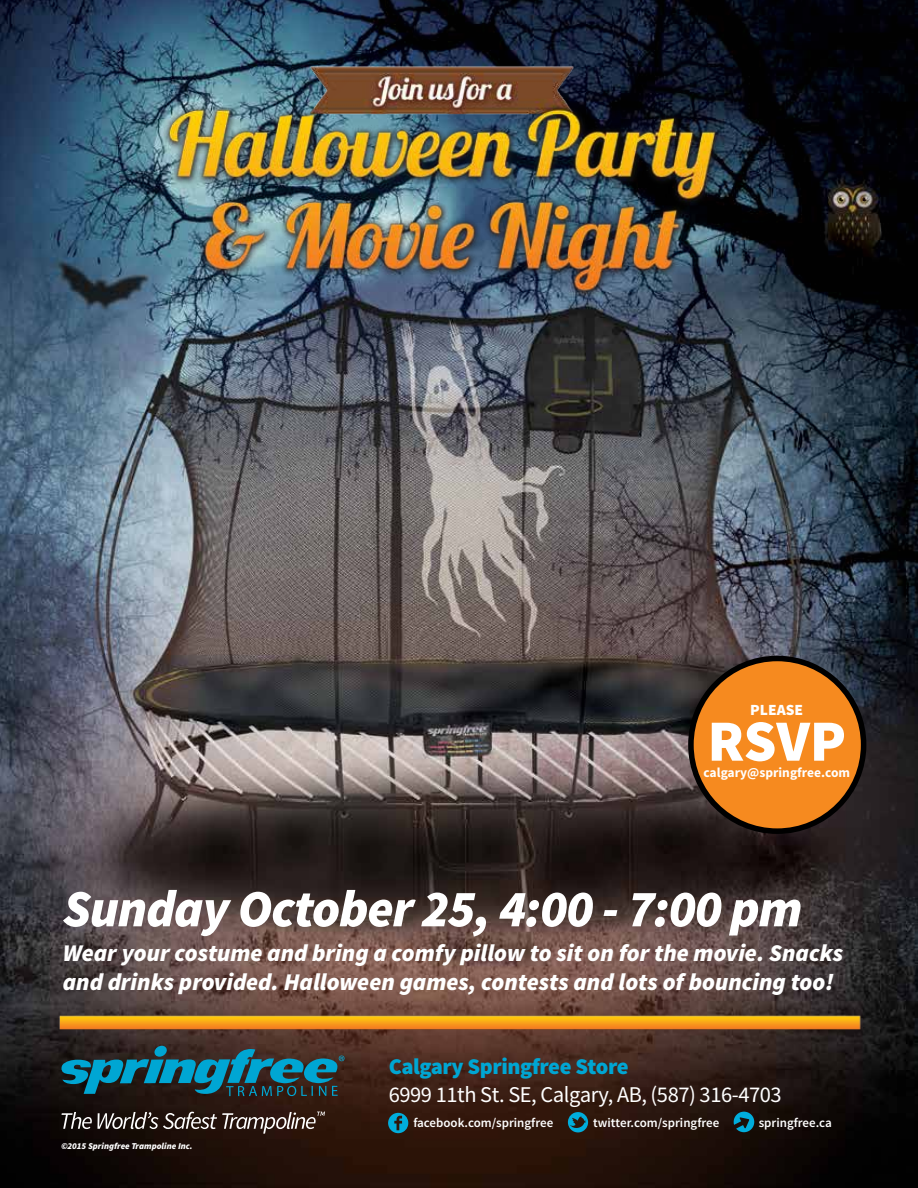
<style>
.page{position:relative;width:918px;height:1188px;background:#fff}
.page>*{position:absolute;margin:0;border:0;box-sizing:border-box;transform-origin:0 0}
.t1{font:900 58.5px "Source Sans Pro";color:#fff}
.t2{font:italic 900 52.35px "Source Sans Pro";letter-spacing:-.02em;color:#fff}
.t3{font:italic 900 24px/28.8px "Source Sans Pro";color:#fff}
.t4{font:22.5px "Source Sans Pro";letter-spacing:-.02em;color:#fff}
.t5{font:900 22.5px "Source Sans Pro";letter-spacing:-.02em;color:#00a6d3}
.t6{font:900 15.6px "Source Sans Pro";color:#fff}
.t7{font:700 13.5px "Source Sans Pro";color:#fff}
.t8{font:600 12.9px "Source Sans Pro";color:#fff}
.t9{font:italic 900 9px "Source Sans Pro";color:#fff}
</style>
<div class="page">
<img style="left:0;top:0;width:918px;height:1188px">
<img style="left:121px;top:47px;width:672px;height:275px">
<img style="left:24px;top:1013px;width:863px;height:19px">
<svg style="left:62px;top:1046px;width:283px;height:50px;background:#1f525f"></svg>
<svg style="left:388px;top:1113px;width:20px;height:20px"></svg>
<svg style="left:568px;top:1112px;width:20px;height:20px"></svg>
<svg style="left:734px;top:1112px;width:20px;height:20px"></svg>
<svg style="left:62px;top:1112px;width:263px;height:22px;background:#4e423d"></svg>
<div style="left:691px;top:658px;width:173px;height:173px;background:#f68a1f;border-radius:50%"></div>
<div style="left:688px;top:656px;width:178px;height:178px;border:6px solid #000;border-radius:50%"></div>
<p class="t6" style="left:750px;top:699px;width:54px">PLEASE</p>
<h1 class="t1" style="left:708px;top:703px;width:140px">RSVP</h1>
<p class="t7" style="left:703px;top:764px;width:148px">calgary@springfree.com</p>
<h2 class="t2" style="left:63px;top:875px;width:741px">Sunday October 25, 4:00 - 7:00 pm</h2>
<p class="t3" style="left:63px;top:938px;width:782px">Wear your costume and bring a comfy pillow to sit on for the movie. Snacks and drinks provided. Halloween games, contests and lots of bouncing too!</p>
<p class="t9" style="left:62px;top:1140px;width:133px">©2015 Springfree Trampoline Inc.</p>
<p class="t5" style="left:389px;top:1052px;width:241px">Calgary Springfree Store</p>
<p class="t4" style="left:389px;top:1081px;width:394px">6999 11th St. SE, Calgary, AB, (587) 316-4703</p>
<p class="t8" style="left:413px;top:1115px;width:141px">facebook.com/springfree</p>
<p class="t8" style="left:593px;top:1115px;width:128px">twitter.com/springfree</p>
<p class="t8" style="left:759px;top:1115px;width:75px">springfree.ca</p>
</div>
